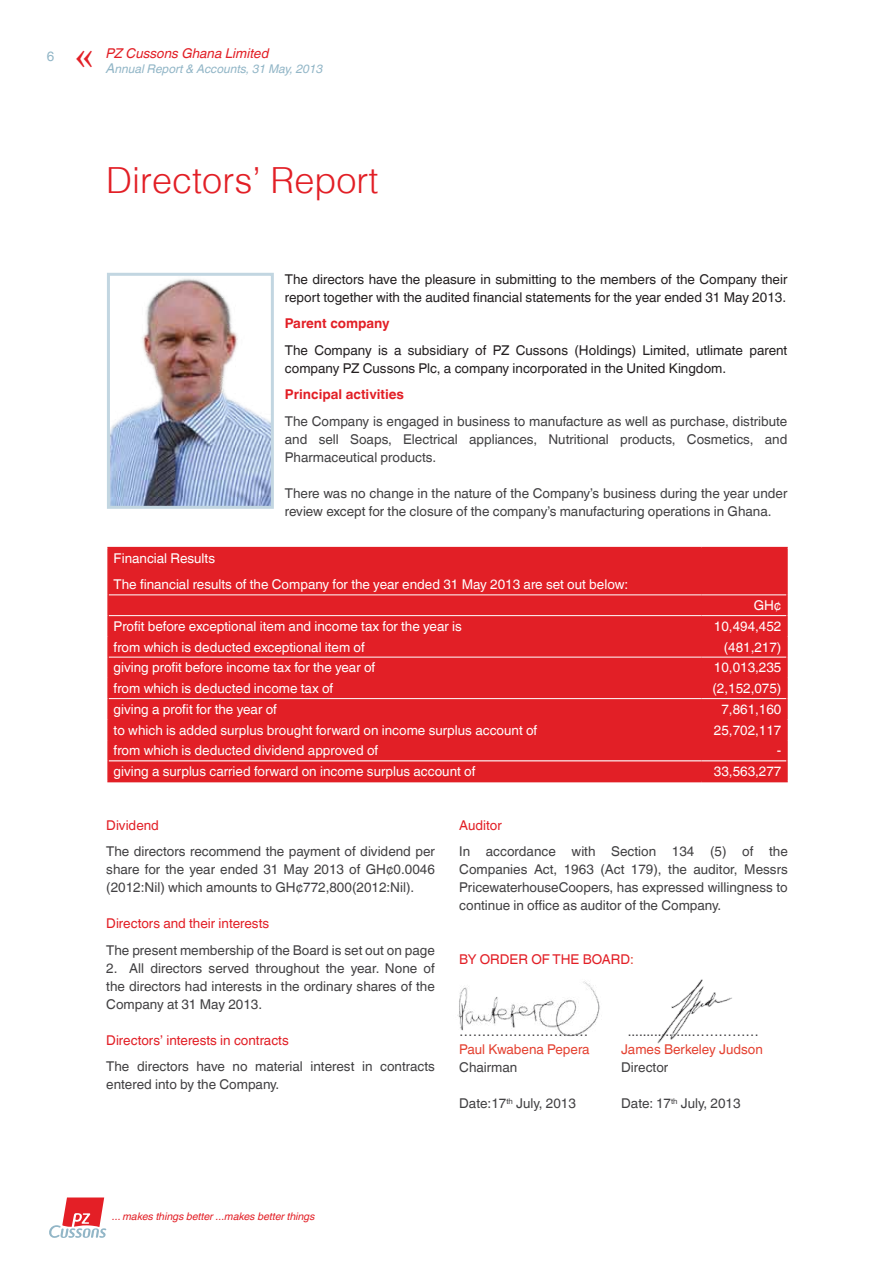
<style>
.page{position:relative;width:893px;height:1263px;background:#fff}
.page>*{position:absolute;margin:0;border:0;box-sizing:border-box;transform-origin:0 0}
.t1{font:45px "Minion Pro";color:#e21f26}
.t2{font:300 36px "Helv";color:#e21f26}
.t3{font:13.5px/18px "Helvetica World";color:#414042;text-align:justify}
.t4{font:13.5px/26.5px "Helvetica World";color:#fff}
.t5{font:13.5px/18px "Helvetica World";color:#231f20}
.t6{font:13.5px "Helvetica World";color:#e21f26}
.t7{font:13.5px "Helvetica World";color:#e44131}
.t8{font:700 13.5px "Helvetica World";color:#e21f26}
.t9{font:italic 13.5px "Helvetica World";color:#e21f26}
.t10{font:13.5px "Helvetica World";color:#92b6c7}
.t11{font:italic 12px "Helvetica World";color:#92b6c7}
.t12{font:italic 10.5px "Helvetica World";color:#e21f26}
.s1{font-size:13.5px}
.s2{color:#e44131}
</style>
<div class="page">
<svg style="left:49px;top:1197px;width:57px;height:41px"></svg>
<img style="left:111px;top:278px;width:159px;height:227px">
<div style="left:107px;top:273px;width:167px;height:236px;border:3px solid #c2d6e1"></div>
<div style="left:109px;top:548px;width:677px;height:233px;background:#e21f26"></div>
<hr style="left:107px;top:547px;width:594px;height:1px;background:#e21f26">
<hr style="left:107px;top:548px;width:2px;height:47px;background:#e21f26">
<hr style="left:701px;top:547px;width:87px;height:1px;background:#e21f26">
<hr style="left:786px;top:548px;width:2px;height:47px;background:#e21f26">
<hr style="left:107px;top:595px;width:2px;height:21px;background:#e21f26">
<hr style="left:786px;top:595px;width:2px;height:21px;background:#e21f26">
<hr style="left:107px;top:616px;width:2px;height:20px;background:#e21f26">
<hr style="left:786px;top:616px;width:2px;height:20px;background:#e21f26">
<hr style="left:107px;top:636px;width:2px;height:21px;background:#e21f26">
<hr style="left:786px;top:636px;width:2px;height:21px;background:#e21f26">
<hr style="left:107px;top:657px;width:2px;height:21px;background:#e21f26">
<hr style="left:786px;top:657px;width:2px;height:21px;background:#e21f26">
<hr style="left:107px;top:678px;width:2px;height:21px;background:#e21f26">
<hr style="left:786px;top:678px;width:2px;height:21px;background:#e21f26">
<hr style="left:107px;top:699px;width:2px;height:20px;background:#e21f26">
<hr style="left:786px;top:699px;width:2px;height:20px;background:#e21f26">
<hr style="left:107px;top:719px;width:2px;height:21px;background:#e21f26">
<hr style="left:786px;top:719px;width:2px;height:21px;background:#e21f26">
<hr style="left:107px;top:740px;width:2px;height:21px;background:#e21f26">
<hr style="left:786px;top:740px;width:2px;height:21px;background:#e21f26">
<hr style="left:107px;top:761px;width:2px;height:20px;background:#e21f26">
<hr style="left:786px;top:761px;width:2px;height:20px;background:#e21f26">
<hr style="left:107px;top:781px;width:594px;height:1px;background:#e21f26">
<hr style="left:701px;top:781px;width:87px;height:1px;background:#e21f26">
<hr style="left:109px;top:594px;width:592px;height:1px;background:#fff">
<hr style="left:701px;top:594px;width:85px;height:1px;background:#fff">
<hr style="left:109px;top:657px;width:592px;height:1px;background:#fff">
<hr style="left:701px;top:657px;width:85px;height:1px;background:#fff">
<hr style="left:109px;top:698px;width:592px;height:1px;background:#fff">
<hr style="left:701px;top:698px;width:85px;height:1px;background:#fff">
<hr style="left:109px;top:615px;width:592px;height:1px;background:#fff">
<hr style="left:701px;top:615px;width:85px;height:1px;background:#fff">
<hr style="left:109px;top:760px;width:592px;height:1px;background:#fff">
<hr style="left:701px;top:760px;width:85px;height:1px;background:#fff">
<img style="left:457px;top:981px;width:143px;height:56px">
<img style="left:657px;top:979px;width:75px;height:65px">
<p class="t10" style="left:47px;top:49px;width:9px">6</p>
<h1 class="t1" style="left:94px;top:93px;width:22px;rotate:-180deg">»</h1>
<p class="t9" style="left:106px;top:45px;width:164px">PZ Cussons Ghana Limited</p>
<p class="t11" style="left:106px;top:61px;width:218px"><span class="s1">A</span>nnual Report &amp; Accounts, 31 May, 2013</p>
<h2 class="t2" style="left:106px;top:157px;width:274px">Directors’ Report</h2>
<p class="t5" style="left:285px;top:270px;width:504px">The directors have the pleasure in submitting to the members of the Company their report together with the audited financial statements for the year ended 31 May 2013.</p>
<p class="t8" style="left:285px;top:316px;width:106px">Parent company</p>
<p class="t5" style="left:285px;top:341px;width:504px">The Company is a subsidiary of PZ Cussons (Holdings) Limited, utlimate parent company PZ Cussons Plc, a company incorporated in the United Kingdom.</p>
<p class="t8" style="left:285px;top:387px;width:121px">Principal activities</p>
<p class="t3" style="left:285px;top:412px;width:504px">The Company is engaged in business to manufacture as well as purchase, distribute and sell Soaps, Electrical appliances, Nutritional products, Cosmetics, and Pharmaceutical products.</p>
<p class="t3" style="left:285px;top:484px;width:504px">There was no change in the nature of the Company’s business during the year under review except for the closure of the company’s manufacturing operations in Ghana.</p>
<p class="t4" style="left:114px;top:545px;width:516px">Financial Results<br>The financial results of the Company for the year ended 31 May 2013 are set out below:</p>
<p class="t4" style="left:754px;top:592px;width:29px">GH¢</p>
<p class="t4" style="left:114px;top:613px;width:350px">Profit before exceptional item and income tax for the year is</p>
<p class="t4" style="left:714px;top:613px;width:69px">10,494,452</p>
<p class="t4" style="left:114px;top:634px;width:253px">from which is deducted exceptional item of</p>
<p class="t4" style="left:724px;top:634px;width:59px">(481,217)</p>
<p class="t4" style="left:114px;top:654px;width:263px">giving profit before income tax for the year of</p>
<p class="t4" style="left:714px;top:654px;width:69px">10,013,235</p>
<p class="t4" style="left:114px;top:675px;width:221px">from which is deducted income tax of</p>
<p class="t4" style="left:712px;top:675px;width:71px">(2,152,075)</p>
<p class="t4" style="left:114px;top:696px;width:165px">giving a profit for the year of</p>
<p class="t4" style="left:721px;top:696px;width:62px">7,861,160</p>
<p class="t4" style="left:114px;top:717px;width:425px">to which is added surplus brought forward on income surplus account of</p>
<p class="t4" style="left:714px;top:717px;width:69px">25,702,117</p>
<p class="t4" style="left:114px;top:737px;width:266px">from which is deducted dividend approved of</p>
<p class="t4" style="left:777px;top:737px;width:6px">-</p>
<p class="t4" style="left:114px;top:758px;width:363px">giving a surplus carried forward on income surplus account of</p>
<p class="t4" style="left:714px;top:758px;width:69px">33,563,277</p>
<p class="t6" style="left:106px;top:817px;width:54px">Dividend</p>
<p class="t3" style="left:106px;top:843px;width:330px">The directors recommend the payment of dividend per share for the year ended 31 May 2013 of GH¢0.0046 (2012:Nil) which amounts to GH¢772,800(2012:Nil).</p>
<p class="t6" style="left:106px;top:916px;width:164px">Directors and their interests</p>
<p class="t3" style="left:106px;top:941px;width:330px">The present membership of the Board is set out on page</p>
<p class="t3" style="left:106px;top:959px;width:330px">2. All directors served throughout the year. None of the directors had interests in the ordinary shares of the Company at 31 May 2013.</p>
<p class="t6" style="left:106px;top:1032px;width:184px">Directors’ interests in contracts</p>
<p class="t3" style="left:106px;top:1058px;width:330px">The directors have no material interest in contracts entered into by the Company.</p>
<p class="t6" style="left:459px;top:817px;width:44px">Auditor</p>
<p class="t3" style="left:459px;top:843px;width:330px">In accordance with Section 134 (5) of the Companies Act, 1963 (Act 179), the auditor, Messrs PricewaterhouseCoopers, has expressed willingness to continue in office as auditor of the Company.</p>
<p class="t6" style="left:459px;top:952px;width:176px">BY ORDER OF THE BOARD<span class="s2">:</span></p>
<p class="t3" style="left:459px;top:1023px;width:131px">……………………..…</p>
<p class="t3" style="left:628px;top:1023px;width:133px">.................……………</p>
<p class="t7" style="left:459px;top:1042px;width:132px">Paul Kwabena Pepera</p>
<p class="t7" style="left:621px;top:1042px;width:143px">James Berkeley Judson</p>
<p class="t3" style="left:459px;top:1058px;width:60px">Chairman</p>
<p class="t3" style="left:621px;top:1058px;width:49px">Director</p>
<p class="t3" style="left:459px;top:1095px;width:118px">Date:17<sup>th</sup> July, 2013</p>
<p class="t3" style="left:621px;top:1095px;width:121px">Date: 17<sup>th</sup> July, 2013</p>
<p class="t12" style="left:112px;top:1210px;width:204px">... makes things better ...makes better things</p>
</div>
